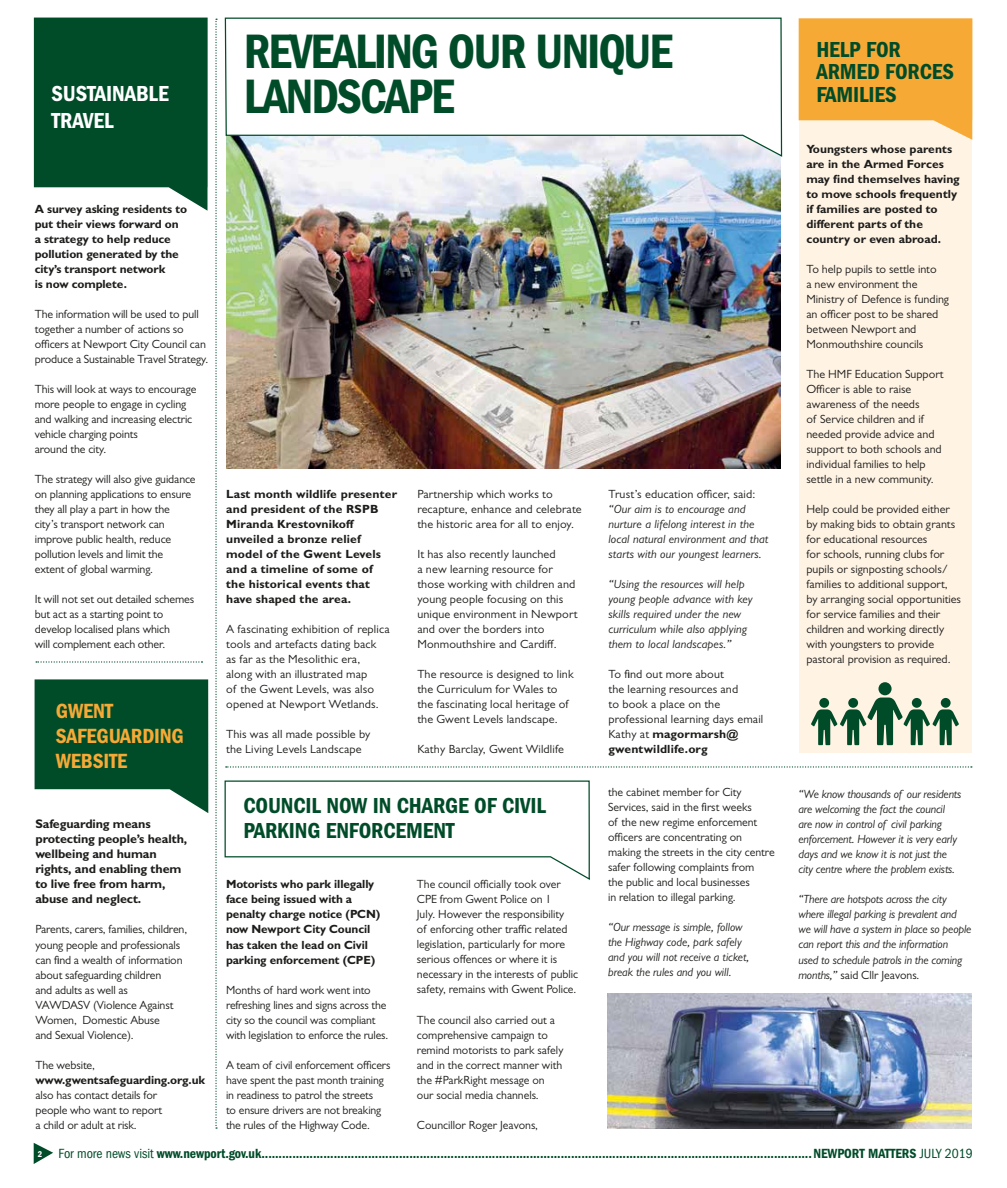
<style>
.page{position:relative;width:1007px;height:1188px;background:#fff}
.page>*{position:absolute;margin:0;border:0;box-sizing:border-box;transform-origin:0 0}
.t1{font:50px/45px "ITC Franklin Gothic Std Dm Cd";letter-spacing:-.04em;color:#004c29}
.t2{font:22.5px/22.5px "ITC Franklin Gothic Std Dm Cd";letter-spacing:-.005em;color:#004c29}
.t3{font:22.5px/26.9px "ITC Franklin Gothic Std Dm Cd";letter-spacing:-.005em;color:#fff}
.t4{font:21.25px/25px "ITC Franklin Gothic Std Dm Cd";letter-spacing:-.005em;color:#f7a935}
.t5{font:13.75px "ITC Franklin Gothic Std Dm Cd";letter-spacing:-.005em;color:#004c29}
.t6{font:700 12.5px/15px "Gill Sans MT Pro";letter-spacing:-.01em;color:#1d1d1b}
.t7{font:11.88px/15px "Gill Sans MT Pro";color:#1d1d1b}
.t8{font:italic 11.88px/15px "Gill Sans MT Pro";letter-spacing:-.005em;color:#1d1d1b}
.t9{font:700 11.88px/15px "Gill Sans MT Pro";letter-spacing:-.01em;color:#1d1d1b}
.t10{font:700 11.88px/15px "Gill Sans MT Pro";letter-spacing:.01em;color:#1d1d1b}
.s1{font-weight:700}
.s2{font-style:normal}
.s3{font-size:8.75px;color:#fff}
.s4{font-family:"ITC Franklin Gothic Std";font-stretch:condensed}
</style>
<div class="page">
<svg style="left:34px;top:1143px;width:19px;height:20px"></svg>
<div style="left:799px;top:20px;width:173px;height:733px;background:#fff3e4"></div>
<img style="left:226px;top:158px;width:554px;height:310px">
<svg style="left:226px;top:766px;width:745px;height:1px"></svg>
<svg style="left:215px;top:19px;width:2px;height:1109px"></svg>
<svg style="left:34px;top:18px;width:173px;height:193px;background:#1b5f40"></svg>
<svg style="left:224px;top:780px;width:366px;height:100px"></svg>
<svg style="left:224px;top:17px;width:558px;height:141px"></svg>
<svg style="left:35px;top:679px;width:173px;height:134px"></svg>
<svg style="left:798px;top:18px;width:174px;height:122px;background:#f8b44f"></svg>
<svg style="left:36px;top:661px;width:166px;height:1px"></svg>
<img style="left:607px;top:993px;width:364px;height:135px">
<div style="left:878px;top:682px;width:13px;height:13px;background:#004c29;border-radius:50%"></div>
<svg style="left:811px;top:697px;width:147px;height:48px"></svg>
<h2 class="t3" style="left:52px;top:80px;width:119px">SUSTAINABLE<br>TRAVEL</h2>
<h1 class="t1" style="left:244px;top:29px;width:430px">REVEALING OUR UNIQUE<br>LANDSCAPE</h1>
<p class="t9" style="left:35px;top:201px;width:154px">A survey asking residents to put their views forward on a strategy to help reduce pollution generated by the city’s transport network<br>is now complete.</p>
<p class="t7" style="left:35px;top:306px;width:175px">The information will be used to pull together a number of actions so officers at Newport City Council can produce a Sustainable Travel Strategy.</p>
<p class="t7" style="left:35px;top:381px;width:163px">This will look at ways to encourage more people to engage in cycling and walking and increasing electric vehicle charging points<br>around the city.</p>
<p class="t7" style="left:35px;top:471px;width:162px">The strategy will also give guidance on planning applications to ensure they all play a part in how the city’s transport network can improve public health, reduce pollution levels and limit the extent of global warming.</p>
<p class="t7" style="left:35px;top:591px;width:161px">It will not set out detailed schemes but act as a starting point to develop localised plans which<br>will complement each other.</p>
<h3 class="t4" style="left:56px;top:698px;width:130px">GWENT<br>SAFEGUARDING<br>WEBSITE</h3>
<p class="t6" style="left:35px;top:816px;width:153px">Safeguarding means protecting people’s health, wellbeing and human rights, and enabling them to live free from harm, abuse and neglect.</p>
<p class="t7" style="left:35px;top:921px;width:153px">Parents, carers, families, children, young people and professionals can find a wealth of information about safeguarding children<br>and adults as well as<br>VAWDASV (Violence Against<br>Women, Domestic Abuse<br>and Sexual Violence).</p>
<p class="t7" style="left:35px;top:1056px;width:61px">The website,</p>
<p class="t9" style="left:35px;top:1071px;width:171px">www.gwentsafeguarding.org.uk</p>
<p class="t7" style="left:35px;top:1086px;width:128px">also has contact details for people who want to report a child or adult at risk.</p>
<p class="t10" style="left:226px;top:486px;width:172px">Last month wildlife presenter and president of the RSPB<br>Miranda Krestovnikoff unveiled a bronze relief model of the Gwent Levels and a timeline of some of<br>the historical events that have shaped the area.</p>
<p class="t7" style="left:226px;top:621px;width:165px">A fascinating exhibition of replica tools and artefacts dating back<br>as far as the Mesolithic era,<br>along with an illustrated map<br>of the Gwent Levels, was also opened at Newport Wetlands.</p>
<p class="t7" style="left:226px;top:726px;width:146px">This was all made possible by the Living Levels Landscape</p>
<p class="t7" style="left:417px;top:486px;width:166px">Partnership which works to recapture, enhance and celebrate the historic area for all to enjoy.</p>
<p class="t7" style="left:417px;top:546px;width:162px">It has also recently launched<br>a new learning resource for those working with children and young people focusing on this unique environment in Newport and over the borders into<br>Monmouthshire and Cardiff.</p>
<p class="t7" style="left:417px;top:666px;width:158px">The resource is designed to link the Curriculum for Wales to the fascinating local heritage of the Gwent Levels landscape.</p>
<p class="t7" style="left:417px;top:741px;width:148px">Kathy Barclay, Gwent Wildlife</p>
<h2 class="t2" style="left:243px;top:792px;width:304px;line-height:25px">COUNCIL NOW IN CHARGE OF CIVIL<br>PARKING ENFORCEMENT</h2>
<p class="t9" style="left:226px;top:876px;width:156px">Motorists who park illegally face being issued with a penalty charge notice (PCN) now Newport City Council has taken the lead on Civil parking enforcement (CPE)</p>
<p class="t7" style="left:226px;top:981px;width:164px">Months of hard work went into refreshing lines and signs across the city so the council was compliant with legislation to enforce the rules.</p>
<p class="t7" style="left:226px;top:1056px;width:166px">A team of civil enforcement officers have spent the past month training in readiness to patrol the streets<br>to ensure drivers are not breaking the rules of the Highway Code.</p>
<p class="t7" style="left:417px;top:876px;width:163px">The council officially took over CPE from Gwent Police on 1<br>July. However the responsibility<br>of enforcing other traffic related legislation, particularly for more serious offences or where it is necessary in the interests of public safety, remains with Gwent Police.</p>
<p class="t7" style="left:417px;top:1011px;width:148px">The council also carried out a comprehensive campaign to remind motorists to park safely and in the correct manner with the #ParkRight message on our social media channels.</p>
<p class="t7" style="left:417px;top:1116px;width:123px">Councillor Roger Jeavons,</p>
<p class="t7" style="left:608px;top:486px;width:148px">Trust’s education officer, said:</p>
<p class="t8" style="left:608px;top:501px;width:161px">“Our aim is to encourage and nurture a lifelong interest in the local natural environment and that starts with our youngest learners.</p>
<p class="t8" style="left:608px;top:576px;width:146px">“Using the resources will help young people advance with key skills required under the new curriculum while also applying them to local landscapes.”</p>
<p class="t7" style="left:608px;top:666px;width:156px">To find out more about<br>the learning resources and<br>to book a place on the professional learning days email<br>Kathy at <span class="s1">magormarsh@ gwentwildlife.org</span></p>
<p class="t7" style="left:608px;top:783px;width:168px">the cabinet member for City<br>Services, said in the first weeks<br>of the new regime enforcement officers are concentrating on making the streets in the city centre safer following complaints from<br>the public and local businesses<br>in relation to illegal parking.</p>
<p class="t8" style="left:608px;top:918px;width:143px">“Our message is simple, follow the Highway code, park safely and you will not receive a ticket, break the rules and you will.</p>
<h2 class="t2" style="left:816px;top:38px;width:139px">HELP FOR<br>ARMED FORCES<br>FAMILIES</h2>
<p class="t9" style="left:806px;top:141px;width:155px">Youngsters whose parents are in the Armed Forces may find themselves having to move schools frequently if families are posted to different parts of the country or even abroad.</p>
<p class="t7" style="left:806px;top:261px;width:144px">To help pupils to settle into<br>a new environment the<br>Ministry of Defence is funding an officer post to be shared between Newport and<br>Monmouthshire councils</p>
<p class="t7" style="left:806px;top:366px;width:139px">The HMF Education Support<br>Officer is able to raise awareness of the needs<br>of Service children and if needed provide advice and support to both schools and individual families to help settle in a new community.</p>
<p class="t7" style="left:806px;top:501px;width:156px">Help could be provided either by making bids to obtain grants for educational resources<br>for schools, running clubs for pupils or signposting schools/ families to additional support, by arranging social opportunities for service families and their children and working directly with youngsters to provide pastoral provision as required.</p>
<p class="t8" style="left:798px;top:786px;width:164px">“We know thousands of our residents are welcoming the fact the council are now in control of civil parking enforcement. However it is very early days and we know it is not just the city centre where the problem exists.</p>
<p class="t8" style="left:798px;top:891px;width:174px">“There are hotspots across the city where illegal parking is prevalent and we will have a system in place so people can report this and the information<br>used to schedule patrols in the coming months,” <span class="s2">said Cllr Jeavons.</span></p>
<p class="t5" style="left:38px;top:1145px;width:936px"><span class="s3">2</span> <span class="s4">For more news visit</span> www.newport.gov.uk................................................................................................................................................................NEWPORT MATTERS <span class="s4">JULY 2019</span></p>
</div>
